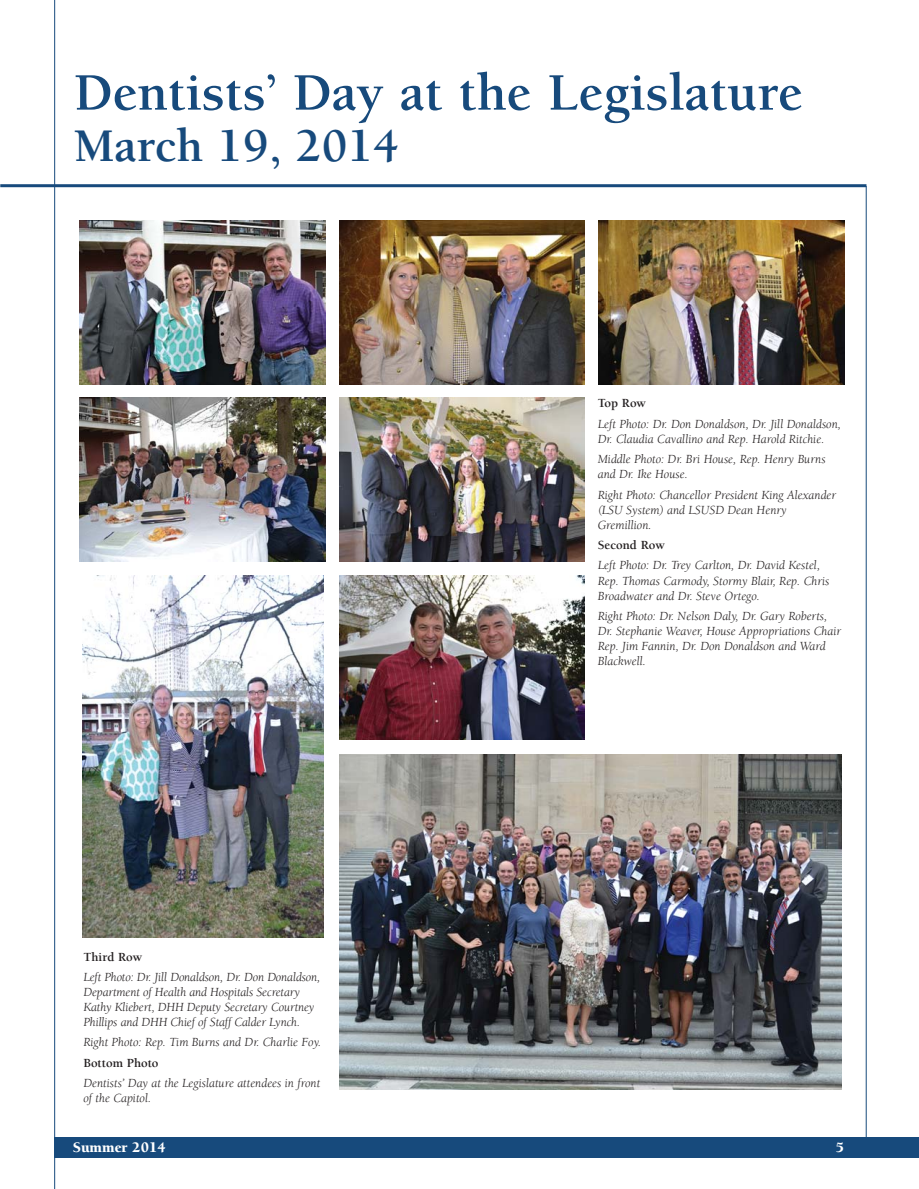
<style>
.page{position:relative;width:919px;height:1189px;background:#fff}
.page>*{position:absolute;margin:0;border:0;box-sizing:border-box;transform-origin:0 0}
.t1{font:700 54px "Berkeley";color:#174a7c}
.t2{font:700 48px "Berkeley";color:#174a7c}
.t3{font:900 15px "Berkeley";color:#fff}
.t4{font:italic 12.75px/15px "Berkeley";color:#231f20}
.t5{font:700 12.75px "Berkeley";color:#231f20}
</style>
<div class="page">
<hr style="left:0;top:184px;width:866px;height:3px;background:#174a7c">
<hr style="left:865px;top:186px;width:1px;height:959px;background:#174a7c">
<hr style="left:54px;top:0;width:1px;height:1189px;background:#174a7c">
<div style="left:54px;top:1137px;width:865px;height:20px;background:#174a7c"></div>
<img style="left:339px;top:398px;width:245px;height:163px">
<img style="left:339px;top:754px;width:502px;height:335px">
<img style="left:339px;top:221px;width:245px;height:163px">
<img style="left:598px;top:221px;width:246px;height:163px">
<img style="left:80px;top:398px;width:245px;height:163px">
<img style="left:80px;top:221px;width:245px;height:163px">
<img style="left:82px;top:575px;width:241px;height:362px">
<img style="left:339px;top:575px;width:245px;height:164px">
<h1 class="t1" style="left:74px;top:72px;width:730px">Dentists’ Day at the Legislature</h1>
<h2 class="t2" style="left:74px;top:127px;width:327px">March 19, 2014</h2>
<p class="t5" style="left:83px;top:951px;width:60px">Third Row</p>
<p class="t4" style="left:83px;top:970px;width:238px">Left Photo: Dr. Jill Donaldson, Dr. Don Donaldson, Department of Health and Hospitals Secretary Kathy Kliebert, DHH Deputy Secretary Courtney Phillips and DHH Chief of Staff Calder Lynch.</p>
<p class="t4" style="left:83px;top:1036px;width:239px">Right Photo: Rep. Tim Burns and Dr. Charlie Foy.</p>
<p class="t5" style="left:83px;top:1057px;width:77px">Bottom Photo</p>
<p class="t4" style="left:83px;top:1076px;width:238px">Dentists’ Day at the Legislature attendees in front of the Capitol.</p>
<p class="t5" style="left:598px;top:398px;width:50px">Top Row</p>
<p class="t4" style="left:598px;top:417px;width:244px">Left Photo: Dr. Don Donaldson, Dr. Jill Donaldson,<br>Dr. Claudia Cavallino and Rep. Harold Ritchie.</p>
<p class="t4" style="left:598px;top:453px;width:229px">Middle Photo: Dr. Bri House, Rep. Henry Burns and Dr. Ike House.</p>
<p class="t4" style="left:598px;top:488px;width:240px">Right Photo: Chancellor President King Alexander (LSU System) and LSUSD Dean Henry<br>Gremillion.</p>
<p class="t5" style="left:598px;top:540px;width:69px">Second Row</p>
<p class="t4" style="left:598px;top:559px;width:233px">Left Photo: Dr. Trey Carlton, Dr. David Kestel,<br>Rep. Thomas Carmody, Stormy Blair, Rep. Chris<br>Broadwater and Dr. Steve Ortego.</p>
<p class="t4" style="left:598px;top:609px;width:245px">Right Photo: Dr. Nelson Daly, Dr. Gary Roberts, Dr. Stephanie Weaver, House Appropriations Chair Rep. Jim Fannin, Dr. Don Donaldson and Ward Blackwell.</p>
<p class="t3" style="left:73px;top:1141px;width:94px">Summer 2014</p>
<p class="t3" style="left:835px;top:1141px;width:10px">5</p>
</div>
